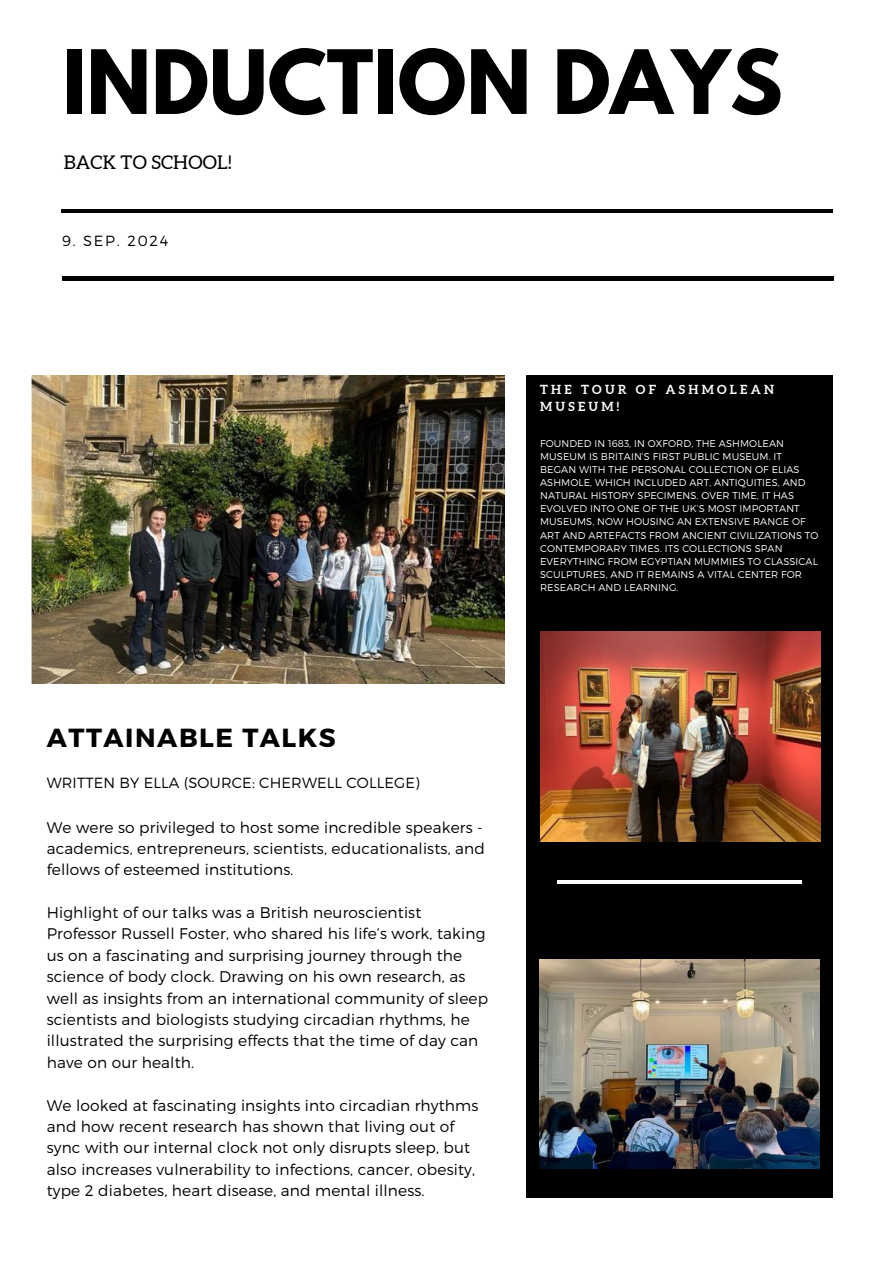
<style>
.page{position:relative;width:894px;height:1264px;background:#fff}
.page>*{position:absolute;margin:0;border:0;box-sizing:border-box;transform-origin:0 0}
.t1{font:700 78.45px "League Spartan";color:#000}
.t2{font:700 26.1px "Montserrat";letter-spacing:.06em;color:#000}
.t3{font:18.9px "Aleo";letter-spacing:.01em;color:#000}
.t4{font:300 15.3px/21.3px "Montserrat";letter-spacing:.01em;color:#000}
.t5{font:300 14.7px "Montserrat";letter-spacing:.01em;color:#000}
.t6{font:700 12.45px/17.2px "Aleo";letter-spacing:.26em;color:#fff}
.t7{font:300 9.9px/13px "Montserrat";letter-spacing:.01em;color:#fff}
</style>
<div class="page">
<hr style="left:62px;top:209px;width:770px;height:4px;background:#000">
<hr style="left:62px;top:277px;width:770px;height:3px;background:#000">
<div style="left:526px;top:375px;width:305px;height:822px;background:#000"></div>
<hr style="left:557px;top:880px;width:244px;height:3px;background:#fff">
<img style="left:32px;top:375px;width:472px;height:308px">
<img style="left:540px;top:631px;width:280px;height:210px">
<img style="left:539px;top:960px;width:280px;height:208px">
<h1 class="t1" style="left:62px;top:43px;width:721px">INDUCTION DAYS</h1>
<p class="t3" style="left:64px;top:152px;width:170px">BACK TO SCHOOL!</p>
<p class="t5" style="left:62px;top:231px;width:108px">9. SEP. 2024</p>
<p class="t6" style="left:540px;top:380px;width:235px">THE TOUR OF ASHMOLEAN<br>MUSEUM!</p>
<p class="t7" style="left:540px;top:436px;width:280px">FOUNDED IN 1683, IN OXFORD, THE ASHMOLEAN MUSEUM IS BRITAIN’S FIRST PUBLIC MUSEUM. IT BEGAN WITH THE PERSONAL COLLECTION OF ELIAS ASHMOLE, WHICH INCLUDED ART, ANTIQUITIES, AND NATURAL HISTORY SPECIMENS. OVER TIME, IT HAS EVOLVED INTO ONE OF THE UK’S MOST IMPORTANT MUSEUMS, NOW HOUSING AN EXTENSIVE RANGE OF ART AND ARTEFACTS FROM ANCIENT CIVILIZATIONS TO CONTEMPORARY TIMES. ITS COLLECTIONS SPAN EVERYTHING FROM EGYPTIAN MUMMIES TO CLASSICAL SCULPTURES, AND IT REMAINS A VITAL CENTER FOR RESEARCH AND LEARNING.</p>
<h2 class="t2" style="left:47px;top:720px;width:290px">ATTAINABLE TALKS</h2>
<p class="t5" style="left:47px;top:772px;width:374px">WRITTEN BY ELLA (SOURCE: CHERWELL COLLEGE)</p>
<p class="t4" style="left:47px;top:815px;width:439px">We were so privileged to host some incredible speakers - academics, entrepreneurs, scientists, educationalists, and fellows of esteemed institutions.</p>
<p class="t4" style="left:47px;top:901px;width:443px">Highlight of our talks was a British neuroscientist Professor Russell Foster, who shared his life’s work, taking us on a fascinating and surprising journey through the science of body clock. Drawing on his own research, as well as insights from an international community of sleep scientists and biologists studying circadian rhythms, he illustrated the surprising effects that the time of day can have on our health.</p>
<p class="t4" style="left:47px;top:1093px;width:433px">We looked at fascinating insights into circadian rhythms and how recent research has shown that living out of sync with our internal clock not only disrupts sleep, but also increases vulnerability to infections, cancer, obesity, type 2 diabetes, heart disease, and mental illness.</p>
</div>
